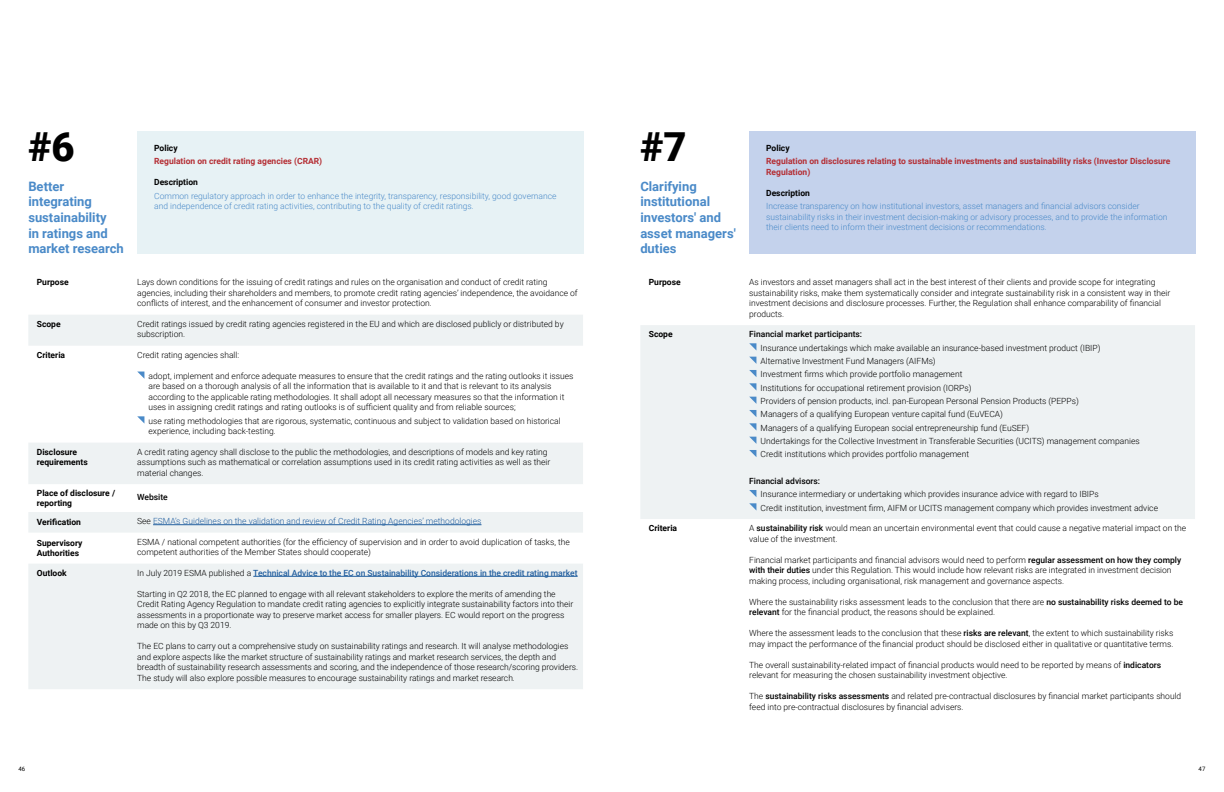
<style>
.page{position:relative;width:1224px;height:792px;background:#fff}
.page>*{position:absolute;margin:0;border:0;box-sizing:border-box;transform-origin:0 0}
.t1{font:900 40px "Roboto";color:#000}
.t2{font:700 13px/15.6px "Roboto";color:#4a8ac8}
.t3{font:300 8.5px/10.5px "Roboto";color:#000}
.t4{font:300 8.5px/10.5px "Roboto";color:#4a8ac8}
.t5{font:700 8.5px/10.2px "Roboto";color:#000}
.t6{font:700 8.5px/10.5px "Roboto";color:#b42e34}
.t7{font:500 8.5px "Roboto";color:#215e9e}
.t8{font:300 8.5px "Roboto";color:#215e9e}
.t9{font:500 8.5px "Roboto";color:#000}
.t10{font:6px "Roboto";color:#000}
.s1{color:#000}
.s2{font-weight:300;color:#000}
.s3{font-weight:500}
</style>
<div class="page">
<div style="left:137px;top:131px;width:447px;height:122px;background:#e7f2f5"></div>
<svg style="left:28px;top:315px;width:555px;height:374px;fill:#eef2f3"></svg>
<svg style="left:137px;top:372px;width:7px;height:7px"></svg>
<svg style="left:137px;top:416px;width:7px;height:8px"></svg>
<hr style="left:153px;top:525px;width:328px;height:1px;background:#215e9e">
<hr style="left:253px;top:576px;width:325px;height:1px;background:#215e9e">
<div style="left:749px;top:131px;width:447px;height:122px;background:#c4d2ec"></div>
<div style="left:640px;top:325px;width:555px;height:194px;background:#eef2f3"></div>
<svg style="left:749px;top:343px;width:7px;height:8px"></svg>
<svg style="left:749px;top:357px;width:7px;height:7px"></svg>
<svg style="left:749px;top:370px;width:7px;height:7px"></svg>
<svg style="left:749px;top:383px;width:7px;height:8px"></svg>
<svg style="left:749px;top:397px;width:7px;height:7px"></svg>
<svg style="left:749px;top:410px;width:7px;height:7px"></svg>
<svg style="left:749px;top:423px;width:7px;height:8px"></svg>
<svg style="left:749px;top:437px;width:7px;height:7px"></svg>
<svg style="left:749px;top:450px;width:7px;height:7px"></svg>
<svg style="left:749px;top:490px;width:7px;height:7px"></svg>
<svg style="left:749px;top:503px;width:7px;height:8px"></svg>
<h1 class="t1" style="left:28px;top:119px;width:48px">#6</h1>
<h2 class="t2" style="left:28px;top:178px;width:97px">Better integrating sustainability<br>in ratings and market research</h2>
<h1 class="t1" style="left:640px;top:119px;width:48px">#7</h1>
<p class="t5" style="left:154px;top:143px;width:25px">Policy</p>
<p class="t6" style="left:154px;top:156px;width:170px">Regulation on credit rating agencies (CRAR)</p>
<p class="t5" style="left:154px;top:177px;width:45px">Description</p>
<p class="t4" style="left:154px;top:190px;width:404px">Common regulatory approach in order to enhance the integrity, transparency, responsibility, good governance and independence of credit rating activities, contributing to the quality of credit ratings.</p>
<h2 class="t2" style="left:640px;top:178px;width:97px">Clarifying institutional investors' and asset managers' duties</h2>
<p class="t5" style="left:766px;top:143px;width:25px">Policy</p>
<p class="t6" style="left:766px;top:156px;width:406px">Regulation on disclosures relating to sustainable investments and sustainability risks (Investor Disclosure<br>Regulation)</p>
<p class="t5" style="left:766px;top:187px;width:45px">Description</p>
<p class="t4" style="left:766px;top:201px;width:403px">Increase transparency on how institutional investors, asset managers and financial advisors consider sustainability risks in their investment decision-making or advisory processes, and to provide the information their clients need to inform their investment decisions or recommendations.</p>
<p class="t5" style="left:37px;top:277px;width:33px">Purpose</p>
<p class="t3" style="left:137px;top:277px;width:442px">Lays down conditions for the issuing of credit ratings and rules on the organisation and conduct of credit rating agencies, including their shareholders and members, to promote credit rating agencies’ independence, the avoidance of conflicts of interest, and the enhancement of consumer and investor protection.</p>
<p class="t5" style="left:37px;top:318px;width:25px">Scope</p>
<p class="t3" style="left:137px;top:318px;width:428px">Credit ratings issued by credit rating agencies registered in the EU and which are disclosed publicly or distributed by subscription.</p>
<p class="t5" style="left:37px;top:349px;width:30px">Criteria</p>
<p class="t3" style="left:137px;top:349px;width:103px">Credit rating agencies shall:</p>
<p class="t3" style="left:149px;top:370px;width:426px">adopt, implement and enforce adequate measures to ensure that the credit ratings and the rating outlooks it issues are based on a thorough analysis of all the information that is available to it and that is relevant to its analysis according to the applicable rating methodologies. It shall adopt all necessary measures so that the information it uses in assigning credit ratings and rating outlooks is of sufficient quality and from reliable sources;</p>
<p class="t3" style="left:149px;top:415px;width:414px">use rating methodologies that are rigorous, systematic, continuous and subject to validation based on historical experience, including back-testing.</p>
<p class="t5" style="left:37px;top:446px;width:53px">Disclosure requirements</p>
<p class="t3" style="left:137px;top:446px;width:415px">A credit rating agency shall disclose to the public the methodologies, and descriptions of models and key rating assumptions such as mathematical or correlation assumptions used in its credit rating activities as well as their material changes.</p>
<p class="t5" style="left:37px;top:488px;width:80px">Place of disclosure / reporting</p>
<p class="t9" style="left:137px;top:491px;width:32px">Website</p>
<p class="t5" style="left:37px;top:517px;width:46px">Verification</p>
<p class="t8" style="left:137px;top:515px;width:346px"><span class="s1">See</span> ESMA’s Guidelines on the validation and review of Credit Rating Agencies’ methodologies</p>
<p class="t5" style="left:37px;top:538px;width:47px">Supervisory<br>Authorities</p>
<p class="t3" style="left:137px;top:536px;width:434px">ESMA / national competent authorities (for the efficiency of supervision and in order to avoid duplication of tasks, the competent authorities of the Member States should cooperate)</p>
<p class="t5" style="left:37px;top:567px;width:31px">Outlook</p>
<p class="t7" style="left:137px;top:567px;width:442px"><span class="s2">In July 2019 ESMA published a</span> Technical Advice to the EC on Sustainability Considerations in the credit rating market</p>
<p class="t3" style="left:137px;top:588px;width:438px">Starting in Q2 2018, the EC planned to engage with all relevant stakeholders to explore the merits of amending the Credit Rating Agency Regulation to mandate credit rating agencies to explicitly integrate sustainability factors into their assessments in a proportionate way to preserve market access for smaller players. EC would report on the progress made on this by Q3 2019.</p>
<p class="t3" style="left:137px;top:641px;width:442px">The EC plans to carry out a comprehensive study on sustainability ratings and research. It will analyse methodologies and explore aspects like the market structure of sustainability ratings and market research services, the depth and breadth of sustainability research assessments and scoring, and the independence of those research/scoring providers.<br>The study will also explore possible measures to encourage sustainability ratings and market research.</p>
<p class="t5" style="left:649px;top:277px;width:33px">Purpose</p>
<p class="t3" style="left:749px;top:277px;width:423px">As investors and asset managers shall act in the best interest of their clients and provide scope for integrating sustainability risks, make them systematically consider and integrate sustainability risk in a consistent way in their investment decisions and disclosure processes. Further, the Regulation shall enhance comparability of financial products.</p>
<p class="t5" style="left:649px;top:329px;width:25px">Scope</p>
<p class="t9" style="left:749px;top:328px;width:115px">Financial market participants:</p>
<p class="t3" style="left:761px;top:341px;width:381px;line-height:13.3px">Insurance undertakings which make available an insurance-based investment product (IBIP)<br>Alternative Investment Fund Managers (AIFMs)<br>Investment firms which provide portfolio management<br>Institutions for occupational retirement provision (IORPs)<br>Providers of pension products, incl. pan-European Personal Pension Products (PEPPs)<br>Managers of a qualifying European venture capital fund (EuVECA)<br>Managers of a qualifying European social entrepreneurship fund (EuSEF)<br>Undertakings for the Collective Investment in Transferable Securities (UCITS) management companies Credit institutions which provides portfolio management</p>
<p class="t9" style="left:749px;top:475px;width:73px">Financial advisors:</p>
<p class="t3" style="left:761px;top:487px;width:399px;line-height:13.3px">Insurance intermediary or undertaking which provides insurance advice with regard to IBIPs<br>Credit institution, investment firm, AIFM or UCITS management company which provides investment advice</p>
<p class="t5" style="left:649px;top:523px;width:30px">Criteria</p>
<p class="t3" style="left:749px;top:523px;width:439px">A <span class="s3">sustainability risk</span> would mean an uncertain environmental event that could cause a negative material impact on the value of the investment.</p>
<p class="t3" style="left:749px;top:554px;width:434px">Financial market participants and financial advisors would need to perform <span class="s3">regular assessment on how they comply with their duties</span> under this Regulation. This would include how relevant risks are integrated in investment decision making process, including organisational, risk management and governance aspects.</p>
<p class="t3" style="left:749px;top:596px;width:435px">Where the sustainability risks assessment leads to the conclusion that there are <span class="s3">no sustainability risks deemed to be relevant</span> for the financial product, the reasons should be explained.</p>
<p class="t3" style="left:749px;top:628px;width:426px">Where the assessment leads to the conclusion that these <span class="s3">risks are relevant</span>, the extent to which sustainability risks may impact the performance of the financial product should be disclosed either in qualitative or quantitative terms.</p>
<p class="t3" style="left:749px;top:659px;width:414px">The overall sustainability-related impact of financial products would need to be reported by means of <span class="s3">indicators </span>relevant for measuring the chosen sustainability investment objective.</p>
<p class="t3" style="left:749px;top:691px;width:434px">The <span class="s3">sustainability risks assessments</span> and related pre-contractual disclosures by financial market participants should feed into pre-contractual disclosures by financial advisers.</p>
<p class="t10" style="left:19px;top:765px;width:8px">46</p>
<p class="t10" style="left:1199px;top:765px;width:8px">47</p>
</div>
